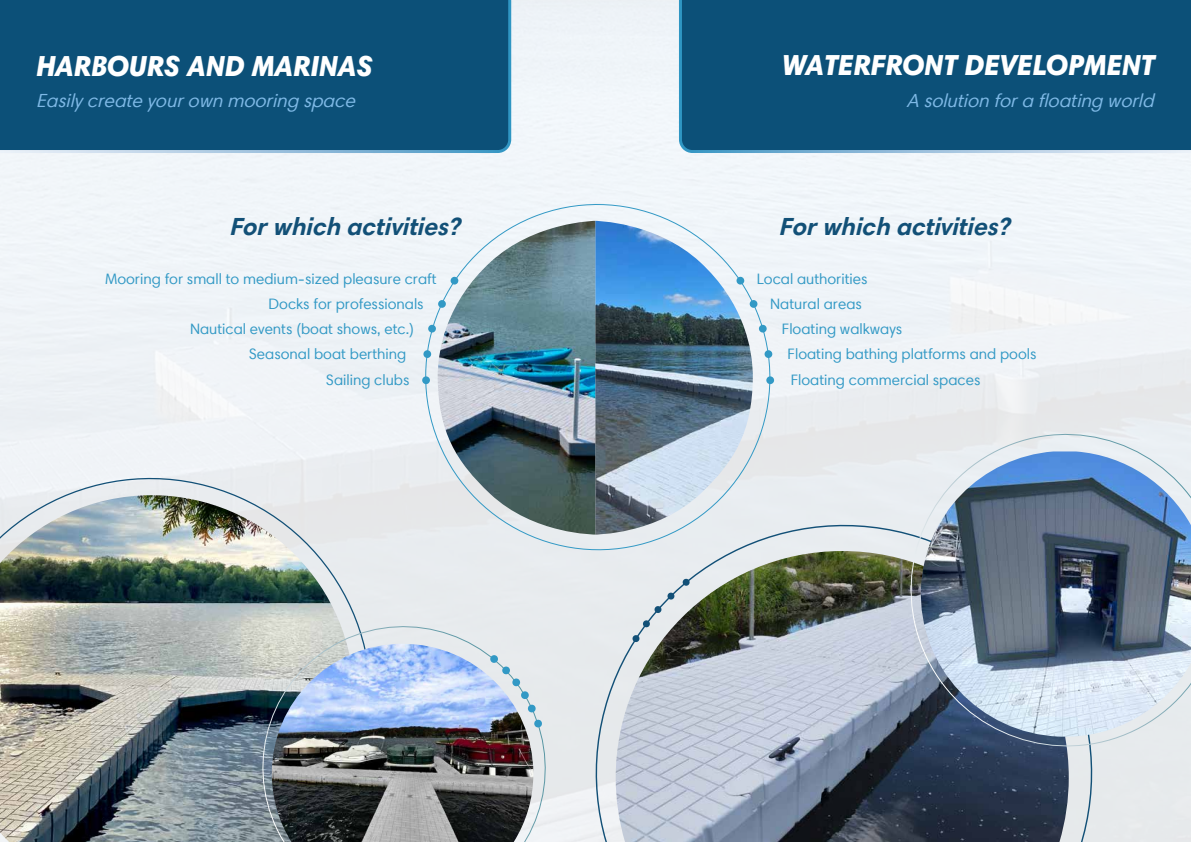
<style>
.page{position:relative;width:1191px;height:842px;background:#fff}
.page>*{position:absolute;margin:0;border:0;box-sizing:border-box;transform-origin:0 0}
.t1{font:italic 900 29px "Harmonia Sans W06";color:#fff}
.t2{font:italic 700 25px "Harmonia Sans W01";color:#125077}
.t3{font:italic 19px "Harmonia Sans W01";color:#7fb9e6}
.t4{font:15.1px/26.1px "Harmonia Sans W01";color:#3299c5;text-align:right}
</style>
<div class="page">
<div style="left:0;top:447px;width:401px;height:160px;background:#eaedf0"></div>
<img style="left:0;top:495px;width:354px;height:347px">
<img style="left:242px;top:607px;width:322px;height:235px">
<svg style="left:402px;top:180px;width:392px;height:393px"></svg>
<img style="left:437px;top:221px;width:316px;height:314px">
<svg style="left:564px;top:494px;width:557px;height:348px;background:#d5dbdf"></svg>
<img style="left:615px;top:551px;width:453px;height:291px">
<svg style="left:888px;top:413px;width:303px;height:355px;background:#b3bac2"></svg>
<img style="left:918px;top:451px;width:273px;height:288px">
<div style="left:422px;top:376px;width:8px;height:8px;background:#3299c5;border-radius:4px"></div>
<div style="left:423px;top:350px;width:8px;height:8px;background:#3299c5;border-radius:4px"></div>
<div style="left:428px;top:324px;width:8px;height:9px;background:#3299c5;border-radius:4px"></div>
<div style="left:438px;top:300px;width:8px;height:8px;background:#3299c5;border-radius:4px"></div>
<div style="left:450px;top:277px;width:8px;height:8px;background:#3299c5;border-radius:4px"></div>
<div style="left:766px;top:376px;width:8px;height:8px;background:#3299c5;border-radius:4px"></div>
<div style="left:764px;top:350px;width:8px;height:8px;background:#3299c5;border-radius:4px"></div>
<svg style="left:758px;top:324px;width:9px;height:9px"></svg>
<div style="left:749px;top:300px;width:8px;height:8px;background:#3299c5;border-radius:4px"></div>
<div style="left:736px;top:277px;width:8px;height:8px;background:#3299c5;border-radius:4px"></div>
<svg style="left:490px;top:655px;width:46px;height:58px;background:#c8d9ea"></svg>
<svg style="left:534px;top:719px;width:8px;height:9px"></svg>
<svg style="left:682px;top:578px;width:8px;height:8px"></svg>
<svg style="left:667px;top:592px;width:8px;height:8px"></svg>
<svg style="left:654px;top:606px;width:8px;height:7px"></svg>
<svg style="left:642px;top:620px;width:8px;height:8px"></svg>
<svg style="left:632px;top:635px;width:8px;height:7px"></svg>
<div style="left:679px;top:0;width:512px;height:153px;background:#0c5078"></div>
<div style="left:0;top:0;width:511px;height:153px;background:#0c5078"></div>
<h1 class="t1" style="left:36px;top:46px;width:338px">HARBOURS AND MARINAS</h1>
<h1 class="t1" style="left:782px;top:45px;width:374px">WATERFRONT DEVELOPMENT</h1>
<p class="t3" style="left:36px;top:89px;width:326px">Easily create yourown mooring space</p>
<p class="t3" style="left:906px;top:88px;width:254px">A solution fora floating world</p>
<h2 class="t2" style="left:229px;top:211px;width:239px">Forwhich activities?</h2>
<h2 class="t2" style="left:778px;top:211px;width:239px">Forwhich activities?</h2>
<p class="t4" style="left:105px;top:266px;width:333px">Mooring for small to medium-sized pleasure craft</p>
<p class="t4" style="left:268px;top:291px;width:157px">Docks for professionals</p>
<p class="t4" style="left:190px;top:316px;width:225px">Nautical events (boat shows, etc.)</p>
<p class="t4" style="left:249px;top:341px;width:162px">Seasonal boat berthing<br>Sailing clubs</p>
<p class="t4" style="left:756px;top:265px;width:112px">Local authorities</p>
<p class="t4" style="left:770px;top:291px;width:93px">Natural areas</p>
<p class="t4" style="left:782px;top:316px;width:122px">Floating walkways</p>
<p class="t4" style="left:787px;top:341px;width:250px">Floating bathing platforms and pools</p>
<p class="t4" style="left:790px;top:367px;width:191px">Floating commercial spaces</p>
</div>
